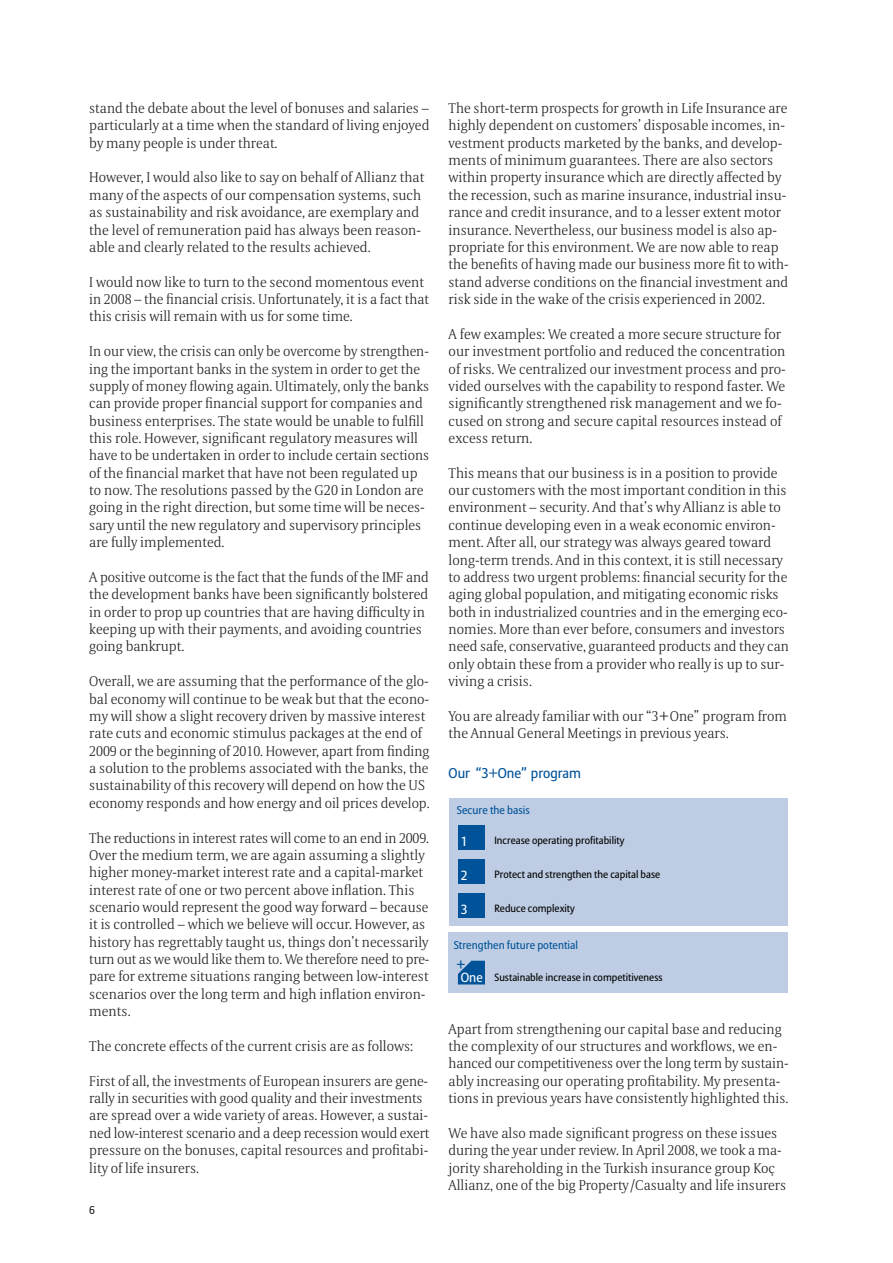
<style>
.page{position:relative;width:893px;height:1263px;background:#fff}
.page>*{position:absolute;margin:0;border:0;box-sizing:border-box;transform-origin:0 0}
.t1{font:300 14.1px/17.4px "Allianz Serif";color:#231f20}
.t2{font:14.1px "Allianz Sans";color:#01529a}
.t3{font:13.2px "Allianz Sans";color:#fff}
.t4{font:700 13.05px "Allianz Sans";color:#015399}
.t5{font:11.25px "Allianz Sans";color:#015399}
.t6{font:11.25px "Allianz Sans";color:#231f20}
.t7{font:10.5px "Allianz Sans";color:#000}
</style>
<div class="page">
<div style="left:449px;top:932px;width:339px;height:60px;background:#becde3"></div>
<div style="left:449px;top:798px;width:338px;height:128px;background:#becde3"></div>
<div style="left:458px;top:825px;width:26px;height:25px;background:#015399"></div>
<div style="left:458px;top:859px;width:26px;height:25px;background:#015399"></div>
<div style="left:458px;top:893px;width:26px;height:25px;background:#015399"></div>
<svg style="left:458px;top:961px;width:27px;height:24px"></svg>
<p class="t1" style="left:89px;top:100px;width:342px;text-align:justify">stand the debate about the level of bonuses and salaries – particularly at a time when the standard of living enjoyed by many people is under threat.</p>
<p class="t1" style="left:89px;top:170px;width:337px">However, I would also like to say on behalf of Allianz that many of the aspects of our compensation systems, such as sustainability and risk avoidance, are exemplary and the level of remuneration paid has always been reason&shy;able and clearly related to the results achieved.</p>
<p class="t1" style="left:89px;top:274px;width:341px">I would now like to turn to the second momentous event in 2008 – the financial crisis. Unfortunately, it is a fact that this crisis will remain with us for some time.</p>
<p class="t1" style="left:89px;top:344px;width:342px">In our view, the crisis can only be overcome by strengthen&shy;ing the important banks in the system in order to get the supply of money flowing again. Ultimately, only the banks can provide proper financial support for companies and business enterprises. The state would be unable to fulfill this role. However, significant regulatory measures will have to be undertaken in order to include certain sections of the financial market that have not been regulated up to now. The resolutions passed by the G20 in London are going in the right direction, but some time will be neces&shy;sary until the new regulatory and supervisory principles are fully implemented.</p>
<p class="t1" style="left:89px;top:569px;width:341px">A positive outcome is the fact that the funds of the IMF and the development banks have been significantly bolstered in order to prop up countries that are having difficulty in keeping up with their payments, and avoiding countries going bankrupt.</p>
<p class="t1" style="left:89px;top:674px;width:342px">Overall, we are assuming that the performance of the glo&shy;bal economy will continue to be weak but that the econo&shy;my will show a slight recovery driven by massive interest rate cuts and economic stimulus packages at the end of 2009 or the beginning of 2010. However, apart from finding a solution to the problems associated with the banks, the sustainability of this recovery will depend on how the US economy responds and how energy and oil prices develop.</p>
<p class="t1" style="left:89px;top:830px;width:342px">The reductions in interest rates will come to an end in 2009.<br>Over the medium term, we are again assuming a slightly higher money-market interest rate and a capital-market interest rate of one or two percent above inflation. This scenario would represent the good way forward – because it is controlled – which we believe will occur. However, as history has regrettably taught us, things don’t necessarily turn out as we would like them to. We therefore need to pre&shy;pare for extreme situations ranging between low-interest scenarios over the long term and high inflation environ&shy;ments.</p>
<p class="t1" style="left:89px;top:1038px;width:325px">The concrete effects of the current crisis are as follows:</p>
<p class="t1" style="left:89px;top:1073px;width:341px">First of all, the investments of European insurers are gene&shy;rally in securities with good quality and their investments are spread over a wide variety of areas. However, a sustai&shy;ned low-interest scenario and a deep recession would exert pressure on the bonuses, capital resources and profitabi&shy;lity of life insurers.</p>
<p class="t6" style="left:89px;top:1205px;width:7px">6</p>
<p class="t1" style="left:449px;top:100px;width:342px">The short-term prospects for growth in Life Insurance are highly dependent on customers’ disposable incomes, in&shy;vestment products marketed by the banks, and develop&shy;ments of minimum guarantees. There are also sectors within property insurance which are directly affected by the recession, such as marine insurance, industrial insu&shy;rance and credit insurance, and to a lesser extent motor insurance. Nevertheless, our business model is also ap&shy;propriate for this environment. We are now able to reap the benefits of having made our business more fit to with&shy;stand adverse conditions on the financial investment and risk side in the wake of the crisis experienced in 2002.</p>
<p class="t1" style="left:449px;top:326px;width:339px">A few examples: We created a more secure structure for our investment portfolio and reduced the concentration of risks. We centralized our investment process and pro&shy;vided ourselves with the capability to respond faster. We significantly strengthened risk management and we fo&shy;cused on strong and secure capital resources instead of excess return.</p>
<p class="t1" style="left:449px;top:465px;width:342px">This means that our business is in a position to provide our customers with the most important condition in this environment – security. And that’s why Allianz is able to continue developing even in a weak economic environ&shy;ment. After all, our strategy was always geared toward long-term trends. And in this context, it is still necessary to address two urgent problems: financial security for the aging global population, and mitigating economic risks both in industrialized countries and in the emerging eco&shy;nomies. More than ever before, consumers and investors need safe, conservative, guaranteed products and they can only obtain these from a provider who really is up to sur&shy;viving a crisis.</p>
<p class="t1" style="left:449px;top:708px;width:340px">You are already familiar with our “3+One” program from the Annual General Meetings in previous years.</p>
<p class="t2" style="left:449px;top:767px;width:134px">Our “3+One” program</p>
<p class="t5" style="left:457px;top:805px;width:74px">Secure the basis</p>
<p class="t3" style="left:461px;top:836px;width:8px">1</p>
<p class="t3" style="left:461px;top:870px;width:8px">2</p>
<p class="t3" style="left:461px;top:904px;width:8px">3</p>
<p class="t7" style="left:494px;top:836px;width:132px">Increase operating profitability</p>
<p class="t7" style="left:494px;top:869px;width:167px">Protect and strengthen the capital base</p>
<p class="t7" style="left:494px;top:904px;width:82px">Reduce complexity</p>
<p class="t5" style="left:454px;top:940px;width:126px">Strengthen future potential</p>
<p class="t4" style="left:457px;top:960px;width:10px">+</p>
<p class="t3" style="left:461px;top:971px;width:23px">One</p>
<p class="t7" style="left:494px;top:973px;width:170px">Sustainable increase in competitiveness</p>
<p class="t1" style="left:449px;top:1021px;width:341px">Apart from strengthening our capital base and reducing the complexity of our structures and workflows, we en&shy;hanced our competitiveness over the long term by sustain&shy;ably increasing our operating profitability. My presenta&shy;tions in previous years have consistently highlighted this.</p>
<p class="t1" style="left:449px;top:1125px;width:339px">We have also made significant progress on these issues during the year under review. In April 2008, we took a ma&shy;jority shareholding in the Turkish insurance group Koç Allianz, one of the big Property/Casualty and life insurers</p>
</div>
